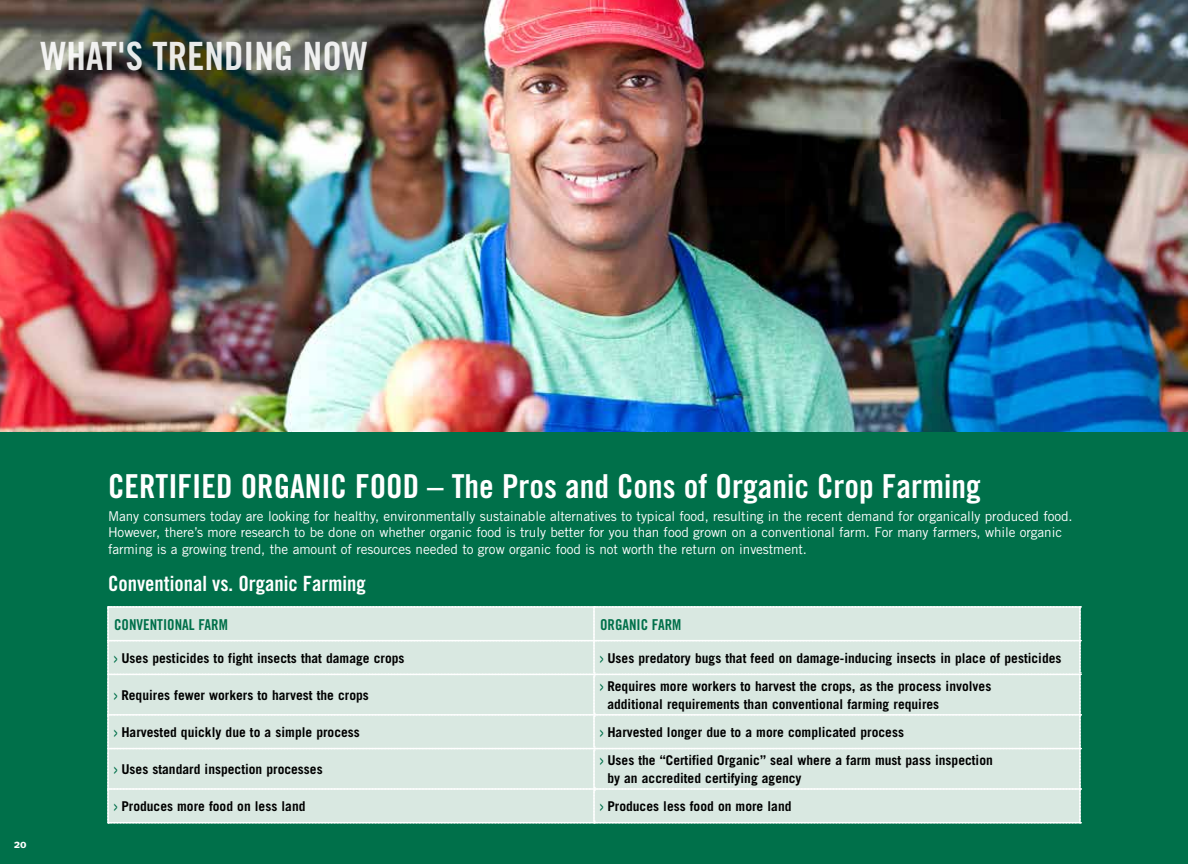
<style>
.page{position:relative;width:1188px;height:864px;background:#fff}
.page>*{position:absolute;margin:0;border:0;box-sizing:border-box;transform-origin:0 0}
.t1{font:39px "Trade Gothic Bold Cond Twenty";color:#fff}
.t2{font:33px "Trade Gothic Bold Cond Twenty";color:#fff}
.t3{font:21px "Trade Gothic Bold Cond Twenty";color:#fff}
.t4{font:15px "Trade Gothic Bold Cond Twenty";color:#00704a}
.t5{font:700 13.5px/18px "Trade Gothic";color:#000}
.t6{font:13.5px/16.5px "Trade Gothic";letter-spacing:-.005em;color:#fff}
.t7{font:700 12px "Meta";color:#fff}
.s1{color:#00704a}
</style>
<div class="page">
<div style="left:0;top:432px;width:1188px;height:432px;background:#00704a"></div>
<img style="left:0;top:0;width:1188px;height:432px">
<div style="left:107px;top:606px;width:974px;height:218px;background:#d9e8e1"></div>
<h1 class="t1" style="left:40px;top:33px;width:328px">What's Trending Now</h1>
<p class="t7" style="left:14px;top:837px;width:14px">20</p>
<h2 class="t2" style="left:108px;top:466px;width:874px">CERTIFIED ORGANIC FOOD – The Pros and Cons of Organic Crop Farming</h2>
<p class="t6" style="left:108px;top:508px;width:966px">Many consumers today are looking for healthy, environmentally sustainable alternatives to typical food, resulting in the recent demand for organically produced food.<br>However, there’s more research to be done on whether organic food is truly better for you than food grown on a conventional farm. For many farmers, while organic farming is a growing trend, the amount of resources needed to grow organic food is not worth the return on investment.</p>
<h3 class="t3" style="left:108px;top:570px;width:259px">Conventional vs. Organic Farming</h3>
<p class="t4" style="left:114px;top:615px;width:114px">Conventional Farm</p>
<p class="t4" style="left:600px;top:615px;width:81px">Organic Farm</p>
<p class="t5" style="left:114px;top:649px;width:292px"><span class="s1">&gt;</span> Uses pesticides to fight insects that damage crops</p>
<p class="t5" style="left:600px;top:649px;width:463px"><span class="s1">&gt;</span> Uses predatory bugs that feed on damage-inducing insects in place of pesticides</p>
<p class="t5" style="left:114px;top:686px;width:256px"><span class="s1">&gt;</span> Requires fewer workers to harvest the crops</p>
<p class="t5" style="left:607px;top:677px;width:385px;text-indent:-7px"><span class="s1">&gt;</span> Requires more workers to harvest the crops, as the process involves additional requirements than conventional farming requires</p>
<p class="t5" style="left:114px;top:723px;width:247px"><span class="s1">&gt;</span> Harvested quickly due to a simple process</p>
<p class="t5" style="left:600px;top:723px;width:306px"><span class="s1">&gt;</span> Harvested longer due to a more complicated process</p>
<p class="t5" style="left:114px;top:760px;width:210px"><span class="s1">&gt;</span> Uses standard inspection processes</p>
<p class="t5" style="left:607px;top:751px;width:387px;text-indent:-7px"><span class="s1">&gt;</span> Uses the “Certified Organic” seal where a farm must pass inspection by an accredited certifying agency</p>
<p class="t5" style="left:114px;top:797px;width:193px"><span class="s1">&gt;</span> Produces more food on less land</p>
<p class="t5" style="left:600px;top:797px;width:193px"><span class="s1">&gt;</span> Produces less food on more land</p>
</div>
